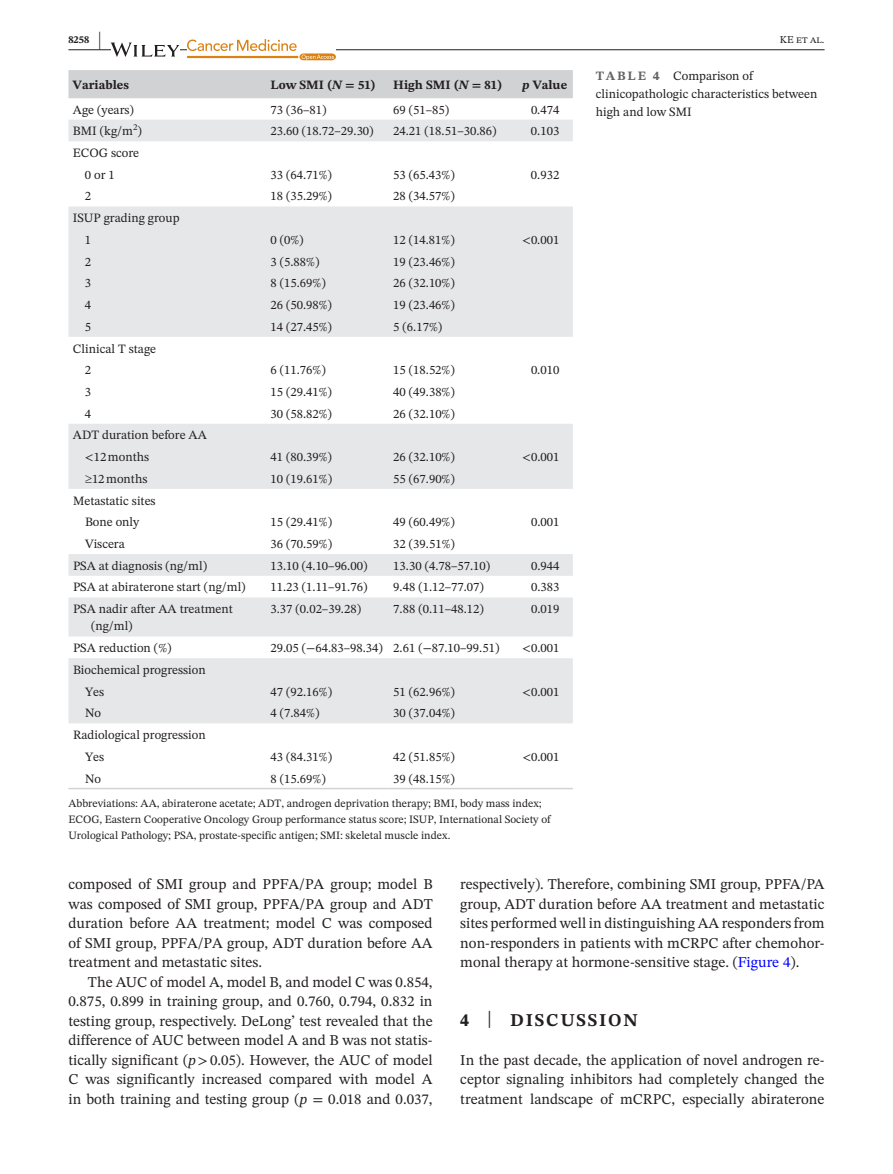
<style>
.page{position:relative;width:893px;height:1174px;background:#fff}
.page>*{position:absolute;margin:0;border:0;box-sizing:border-box;transform-origin:0 0}
.t1{font:700 18px "STIX Two Text";letter-spacing:.1em;color:#231f20}
.t2{font:15px/19.5px "STIX Two Text";color:#231f20;text-align:justify}
.t3{font:12.75px/21.8px "STIX Two Text";color:#231f20}
.t4{font:700 12.75px "STIX Two Text";color:#231f20}
.t5{font:11.25px/15.8px "STIX Two Text";color:#231f20}
.t6{font:10.5px "STIX Two Text";color:#231f20}
.t7{font:700 10.5px "STIX Two Text";color:#231f20}
.t8{font:8.85px "STIX Two Text";color:#231f20}
.s1{font-size:21px}
.s2{font-style:italic}
.s3{font-family:"STIX"}
.s4{font-weight:700;color:#636366}
.s5{color:#00f}
.s6{font-weight:400;font-size:23.7px}
</style>
<div class="page">
<hr style="left:68px;top:49px;width:756px;height:1px;background:#231f20">
<svg style="left:111px;top:43px;width:68px;height:14px"></svg>
<svg style="left:187px;top:39px;width:149px;height:21px"></svg>
<div style="left:68px;top:70px;width:505px;height:28px;background:#d1d2d4"></div>
<svg style="left:68px;top:120px;width:505px;height:603px;fill:#e6e7e9"></svg>
<hr style="left:68px;top:788px;width:198px;height:1px;background:#d1d2d4">
<hr style="left:266px;top:788px;width:123px;height:1px;background:#d1d2d4">
<hr style="left:389px;top:788px;width:129px;height:1px;background:#d1d2d4">
<hr style="left:518px;top:788px;width:55px;height:1px;background:#d1d2d4">
<p class="t7" style="left:68px;top:32px;width:34px">8258 <span class="s1">|</span></p>
<p class="t6" style="left:780px;top:32px;width:46px">KE et al.</p>
<p class="t4" style="left:73px;top:76px;width:58px">Variables</p>
<p class="t4" style="left:270px;top:76px;width:107px">Low SMI (<span class="s2">N</span> <span class="s3">=</span> 51)</p>
<p class="t4" style="left:393px;top:76px;width:111px">High SMI (<span class="s2">N</span> <span class="s3">=</span> 81)</p>
<p class="t4" style="left:522px;top:76px;width:46px"><span class="s2">p</span> Value</p>
<p class="t3" style="left:73px;top:98px;width:63px">Age (years)</p>
<p class="t3" style="left:270px;top:98px;width:57px">73 (36–81)</p>
<p class="t3" style="left:393px;top:98px;width:57px">69 (51–85)</p>
<p class="t3" style="left:531px;top:98px;width:30px">0.474</p>
<p class="t3" style="left:73px;top:120px;width:70px">BMI (kg/m )</p>
<p class="t8" style="left:133px;top:120px;width:6px">2</p>
<p class="t3" style="left:270px;top:120px;width:105px">23.60 (18.72–29.30)</p>
<p class="t3" style="left:393px;top:120px;width:105px">24.21 (18.51–30.86)</p>
<p class="t3" style="left:531px;top:120px;width:30px">0.103</p>
<p class="t3" style="left:85px;top:142px;width:56px;text-indent:-12px">ECOG score<br>0 or 1</p>
<p class="t3" style="left:270px;top:164px;width:63px">33 (64.71%)</p>
<p class="t3" style="left:393px;top:164px;width:63px">53 (65.43%)</p>
<p class="t3" style="left:531px;top:164px;width:30px">0.932</p>
<p class="t3" style="left:85px;top:185px;width:8px">2</p>
<p class="t3" style="left:270px;top:185px;width:63px">18 (35.29%)</p>
<p class="t3" style="left:393px;top:185px;width:63px">28 (34.57%)</p>
<p class="t3" style="left:85px;top:207px;width:96px;text-indent:-12px">ISUP grading group<br>1</p>
<p class="t3" style="left:270px;top:229px;width:35px">0 (0%)</p>
<p class="t3" style="left:393px;top:229px;width:63px">12 (14.81%)</p>
<p class="t3" style="left:522px;top:229px;width:39px"><span class="s3">&lt;</span>0.001</p>
<p class="t3" style="left:85px;top:250px;width:8px">2</p>
<p class="t3" style="left:270px;top:250px;width:50px">3 (5.88%)</p>
<p class="t3" style="left:393px;top:250px;width:63px">19 (23.46%)</p>
<p class="t3" style="left:85px;top:272px;width:8px">3</p>
<p class="t3" style="left:270px;top:272px;width:57px">8 (15.69%)</p>
<p class="t3" style="left:393px;top:272px;width:63px">26 (32.10%)</p>
<p class="t3" style="left:85px;top:294px;width:8px">4</p>
<p class="t3" style="left:270px;top:294px;width:63px">26 (50.98%)</p>
<p class="t3" style="left:393px;top:294px;width:63px">19 (23.46%)</p>
<p class="t3" style="left:85px;top:316px;width:8px">5</p>
<p class="t3" style="left:270px;top:316px;width:63px">14 (27.45%)</p>
<p class="t3" style="left:393px;top:316px;width:50px">5 (6.17%)</p>
<p class="t3" style="left:85px;top:337px;width:73px;text-indent:-12px">Clinical T stage<br>2</p>
<p class="t3" style="left:270px;top:359px;width:57px">6 (11.76%)</p>
<p class="t3" style="left:393px;top:359px;width:63px">15 (18.52%)</p>
<p class="t3" style="left:531px;top:359px;width:30px">0.010</p>
<p class="t3" style="left:85px;top:381px;width:8px">3</p>
<p class="t3" style="left:270px;top:381px;width:63px">15 (29.41%)</p>
<p class="t3" style="left:393px;top:381px;width:63px">40 (49.38%)</p>
<p class="t3" style="left:85px;top:402px;width:8px">4</p>
<p class="t3" style="left:270px;top:402px;width:63px">30 (58.82%)</p>
<p class="t3" style="left:393px;top:402px;width:63px">26 (32.10%)</p>
<p class="t3" style="left:85px;top:424px;width:123px;text-indent:-12px">ADT duration before AA <span class="s3">&lt;</span>12months</p>
<p class="t3" style="left:270px;top:446px;width:63px">41 (80.39%)</p>
<p class="t3" style="left:393px;top:446px;width:63px">26 (32.10%)</p>
<p class="t3" style="left:522px;top:446px;width:39px"><span class="s3">&lt;</span>0.001</p>
<p class="t3" style="left:85px;top:468px;width:64px">≥12months</p>
<p class="t3" style="left:270px;top:468px;width:63px">10 (19.61%)</p>
<p class="t3" style="left:393px;top:468px;width:63px">55 (67.90%)</p>
<p class="t3" style="left:73px;top:489px;width:84px;text-align:center">Metastatic sites<br>Bone only</p>
<p class="t3" style="left:270px;top:511px;width:63px">15 (29.41%)</p>
<p class="t3" style="left:393px;top:511px;width:63px">49 (60.49%)</p>
<p class="t3" style="left:531px;top:511px;width:30px">0.001</p>
<p class="t3" style="left:85px;top:533px;width:41px">Viscera</p>
<p class="t3" style="left:270px;top:533px;width:63px">36 (70.59%)</p>
<p class="t3" style="left:393px;top:533px;width:63px">32 (39.51%)</p>
<p class="t3" style="left:73px;top:554px;width:136px">PSA at diagnosis (ng/ml)</p>
<p class="t3" style="left:270px;top:554px;width:98px">13.10 (4.10–96.00)</p>
<p class="t3" style="left:393px;top:554px;width:98px">13.30 (4.78–57.10)</p>
<p class="t3" style="left:531px;top:554px;width:30px">0.944</p>
<p class="t3" style="left:73px;top:576px;width:174px">PSA at abiraterone start (ng/ml)</p>
<p class="t3" style="left:270px;top:576px;width:98px">11.23 (1.11–91.76)</p>
<p class="t3" style="left:393px;top:576px;width:92px">9.48 (1.12–77.07)</p>
<p class="t3" style="left:531px;top:576px;width:30px">0.383</p>
<p class="t3" style="left:91px;top:600px;width:143px;line-height:17.2px;text-indent:-18px">PSA nadir after AA treatment (ng/ml)</p>
<p class="t3" style="left:270px;top:598px;width:92px">3.37 (0.02–39.28)</p>
<p class="t3" style="left:393px;top:598px;width:92px">7.88 (0.11–48.12)</p>
<p class="t3" style="left:531px;top:598px;width:30px">0.019</p>
<p class="t3" style="left:73px;top:637px;width:100px">PSA reduction (%)</p>
<p class="t3" style="left:270px;top:637px;width:230px">29.05 (−64.83–98.34) 2.61 (−87.10–99.51)</p>
<p class="t3" style="left:522px;top:637px;width:39px"><span class="s3">&lt;</span>0.001</p>
<p class="t3" style="left:85px;top:658px;width:122px;text-indent:-12px">Biochemical progression<br>Yes</p>
<p class="t3" style="left:270px;top:680px;width:63px">47 (92.16%)</p>
<p class="t3" style="left:393px;top:680px;width:63px">51 (62.96%)</p>
<p class="t3" style="left:522px;top:680px;width:39px"><span class="s3">&lt;</span>0.001</p>
<p class="t3" style="left:85px;top:702px;width:18px">No</p>
<p class="t3" style="left:270px;top:702px;width:50px">4 (7.84%)</p>
<p class="t3" style="left:393px;top:702px;width:63px">30 (37.04%)</p>
<p class="t3" style="left:85px;top:724px;width:122px;text-indent:-12px">Radiological progression<br>Yes</p>
<p class="t3" style="left:270px;top:745px;width:63px">43 (84.31%)</p>
<p class="t3" style="left:393px;top:745px;width:63px">42 (51.85%)</p>
<p class="t3" style="left:522px;top:745px;width:39px"><span class="s3">&lt;</span>0.001</p>
<p class="t3" style="left:85px;top:767px;width:18px">No</p>
<p class="t3" style="left:270px;top:767px;width:57px">8 (15.69%)</p>
<p class="t3" style="left:393px;top:767px;width:63px">39 (48.15%)</p>
<p class="t5" style="left:68px;top:795px;width:484px">Abbreviations: AA, abiraterone acetate; ADT, androgen deprivation therapy; BMI, body mass index;<br>ECOG, Eastern Cooperative Oncology Group performance status score; ISUP, International Society of<br>Urological Pathology; PSA, prostate-specific antigen; SMI: skeletal muscle index.</p>
<p class="t3" style="left:596px;top:66px;width:223px;line-height:18px"><span class="s4">TABLE 4</span> Comparison of clinicopathologic characteristics between high and low SMI</p>
<p class="t2" style="left:68px;top:874px;width:366px">composed of SMI group and PPFA/PA group; model B was composed of SMI group, PPFA/PA group and ADT duration before AA treatment; model C was composed of SMI group, PPFA/PA group, ADT duration before AA treatment and metastatic sites.</p>
<p class="t2" style="left:68px;top:972px;width:366px;text-indent:20px">The AUC of model A, model B, and model C was 0.854, 0.875, 0.899 in training group, and 0.760, 0.794, 0.832 in testing group, respectively. DeLong’ test revealed that the difference of AUC between model A and B was not statis&shy;tically significant (<span class="s2">p</span><span class="s3">&gt;</span>0.05). However, the AUC of model C was significantly increased compared with model A in both training and testing group (<span class="s2">p</span> <span class="s3">=</span> 0.018 and 0.037,</p>
<p class="t2" style="left:460px;top:874px;width:366px">respectively). Therefore, combining SMI group, PPFA/PA group, ADT duration before AA treatment and metastatic sites performed well in distinguishing AA responders from non-responders in patients with mCRPC after chemohor&shy;monal therapy at hormone-sensitive stage. (<span class="s5">Figure 4</span>).</p>
<h1 class="t1" style="left:460px;top:1007px;width:179px">4 <span class="s6">|</span> DISCUSSION</h1>
<p class="t2" style="left:460px;top:1050px;width:366px">In the past decade, the application of novel androgen re&shy;ceptor signaling inhibitors had completely changed the treatment landscape of mCRPC, especially abiraterone</p>
</div>
